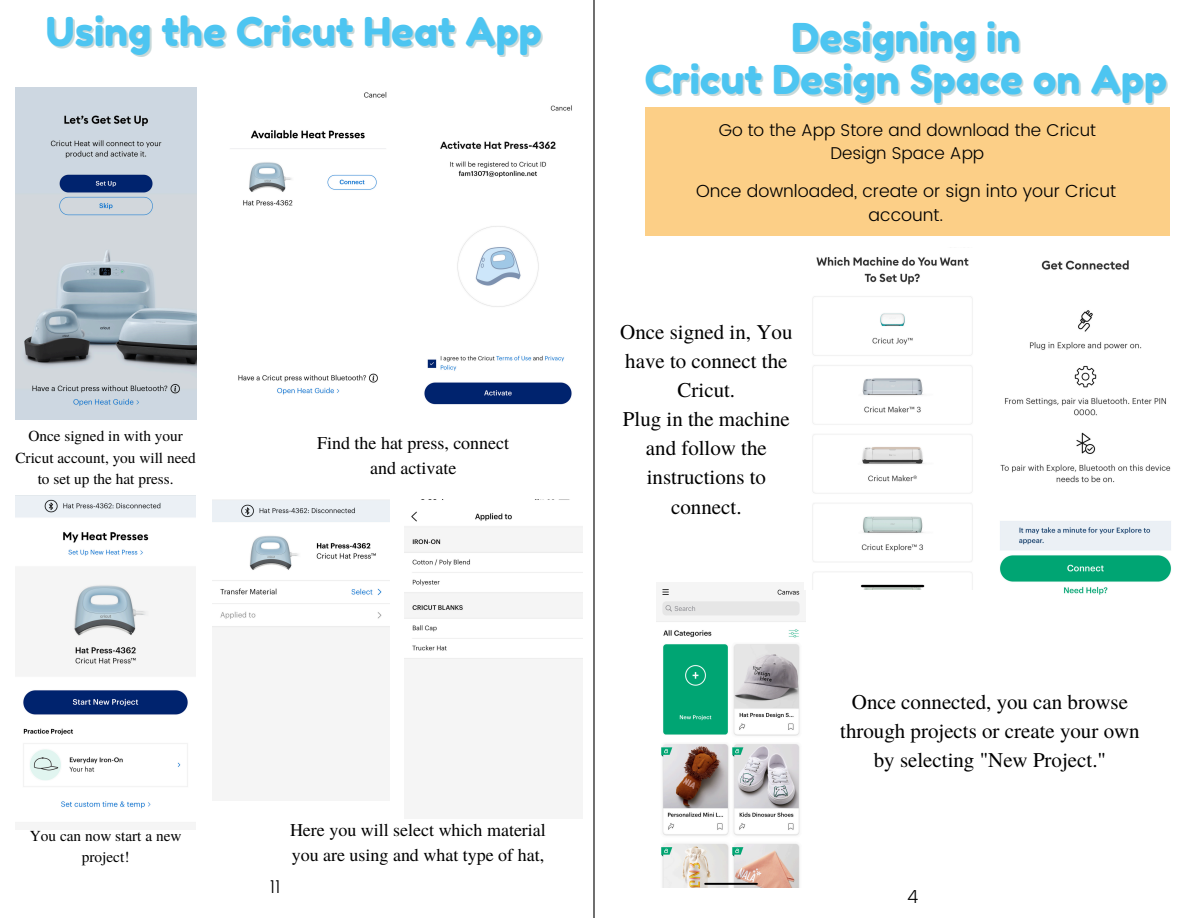
<style>
.page{position:relative;width:1188px;height:918px;background:#fff}
.page>*{position:absolute;margin:0;border:0;box-sizing:border-box;transform-origin:0 0}
.t1{font:39.6px "Fredoka One";color:#4dc5f1}
.t2{font:21px/29px "Te X Gyre Termes";color:#000;text-align:center}
.t3{font:18px/24.9px "Te X Gyre Termes";color:#000;text-align:center}
.t4{font:300 18px "Poppins";color:#000}
.t5{font:300 17.55px/24px "Poppins";color:#000;text-align:center}
.t6{font:300 17.1px/23.4px "Poppins";color:#000;text-align:center}
.t7{font:15.3px/21.1px "Te X Gyre Termes";color:#000;text-align:center}
</style>
<div class="page">
<hr style="left:593px;top:0;width:2px;height:918px;background:#000">
<div style="left:645px;top:107px;width:525px;height:129px;background:#fccf87"></div>
<img style="left:657px;top:589px;width:148px;height:299px">
<img style="left:812px;top:257px;width:161px;height:333px">
<img style="left:1000px;top:260px;width:171px;height:335px">
<img style="left:15px;top:87px;width:181px;height:332px">
<img style="left:230px;top:92px;width:157px;height:303px">
<img style="left:424px;top:105px;width:148px;height:300px">
<img style="left:16px;top:495px;width:180px;height:328px">
<img style="left:212px;top:499px;width:178px;height:129px">
<img style="left:404px;top:499px;width:178px;height:160px">
<p class="t1" style="left:46px;top:8px;width:498px">Using the Cricut Heat App</p>
<h2 class="t7" style="left:15px;top:425px;width:182px">Once signed in with your<br>Cricut account, you will need to set up the hat press.</h2>
<p class="t3" style="left:317px;top:429px;width:194px">Find the hat press, connect and activate</p>
<p class="t7" style="left:30px;top:824px;width:153px">You can now start a new project!</p>
<p class="t3" style="left:290px;top:817px;width:257px;text-align:left">Here you will select which material you are using and what type of hat,</p>
<p class="t4" style="left:270px;top:876px;width:12px">11</p>
<h3 class="t1" style="left:792px;top:14px;width:230px">Designing in</h3>
<p class="t1" style="left:645px;top:55px;width:524px">Cricut Design Space on App</p>
<p class="t6" style="left:719px;top:118px;width:379px">Go to the App Store and download the Cricut<br>Design Space App</p>
<p class="t5" style="left:696px;top:179px;width:421px">Once downloaded, create or sign into your Cricut account.</p>
<h1 class="t2" style="left:620px;top:317px;width:174px">Once signed in, You have to connect the<br>Cricut.<br>Plug in the machine and follow the instructions to connect.</h1>
<h3 class="t2" style="left:840px;top:687px;width:301px">Once connected, you can browse through projects or create your own by selecting "New Project."</h3>
<h3 class="t4" style="left:907px;top:886px;width:13px">4</h3>
</div>
